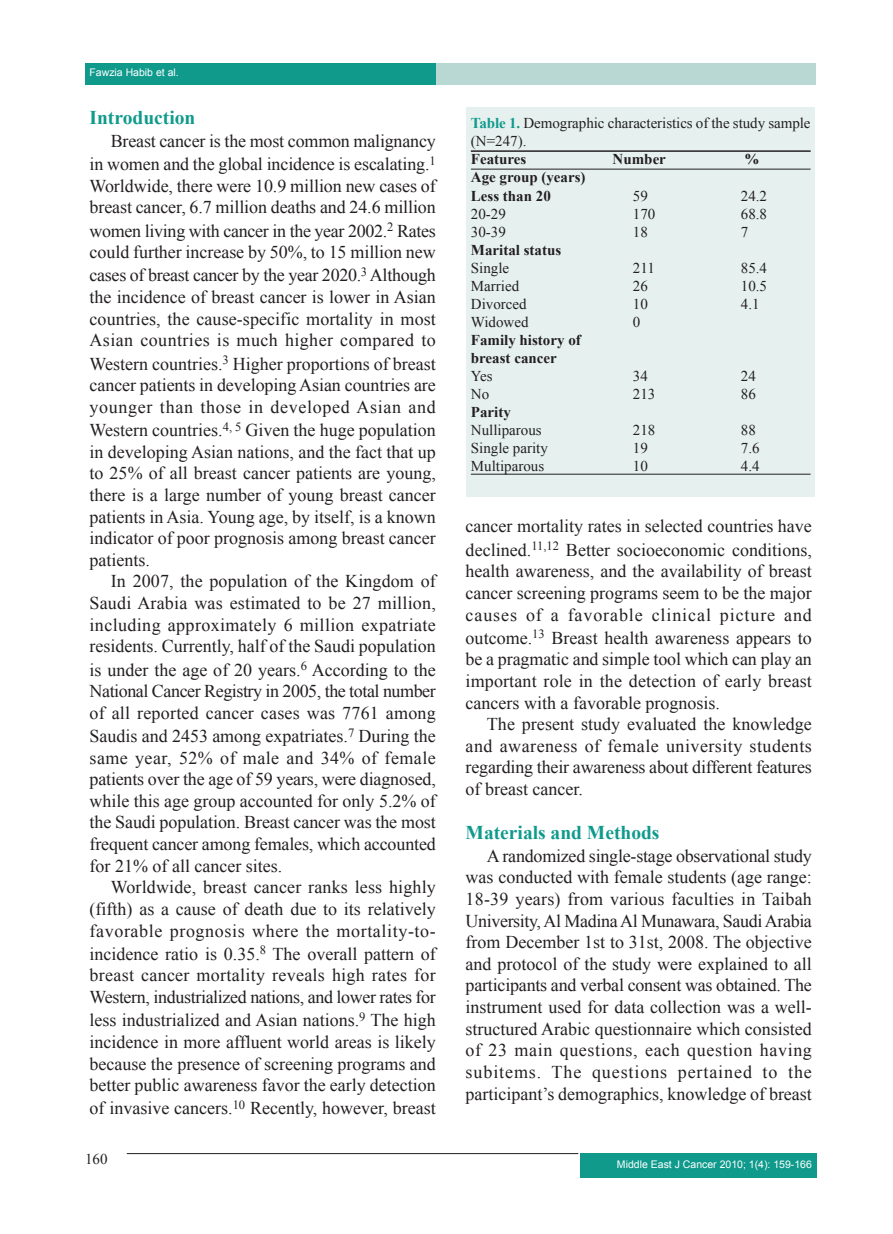
<style>
.page{position:relative;width:893px;height:1234px;background:#fff}
.page>*{position:absolute;margin:0;border:0;box-sizing:border-box;transform-origin:0 0}
.t1{font:700 19.5px "Times New Roman";color:#0f9a8c}
.t2{font:18px/21.6px "Times New Roman";color:#231f20;text-align:justify}
.t3{font:15px/18px "Times New Roman";color:#231f20}
.t4{font:700 15px/18px "Times New Roman";color:#231f20}
.t5{font:10.5px "Arial";color:#fff}
.s1{font-weight:700;color:#0f9a8c}
</style>
<div class="page">
<div style="left:86px;top:64px;width:730px;height:21px;background:#b9d8d4"></div>
<div style="left:85px;top:64px;width:351px;height:21px;background:#0f9a8c"></div>
<div style="left:580px;top:1153px;width:236px;height:24px;background:#0f9a8c"></div>
<hr style="left:127px;top:1152px;width:451px;height:1px;background:#231f20">
<div style="left:466px;top:107px;width:349px;height:390px;background:#e6f1ef"></div>
<hr style="left:471px;top:151px;width:340px;height:1px;background:#231f20">
<hr style="left:471px;top:169px;width:340px;height:1px;background:#231f20">
<hr style="left:471px;top:474px;width:340px;height:1px;background:#231f20">
<p class="t5" style="left:90px;top:66px;width:91px">Fawzia Habib et al.</p>
<p class="t1" style="left:90px;top:107px;width:107px">Introduction</p>
<p class="t2" style="left:90px;top:129px;width:348px;line-height:23.2px;text-align:right">Breast cancer is the most common malignancy<br>in women and the global incidence is escalating.<sup>1</sup></p>
<p class="t2" style="left:90px;top:175px;width:348px">Worldwide, there were 10.9 million new cases of breast cancer, 6.7 million deaths and 24.6 million</p>
<p class="t2" style="left:90px;top:220px;width:348px">women living with cancer in the year 2002.<sup>2</sup> Rates could further increase by 50%, to 15 million new</p>
<p class="t2" style="left:90px;top:264px;width:348px">cases of breast cancer by the year 2020.<sup>3</sup> Although the incidence of breast cancer is lower in Asian countries, the cause-specific mortality in most Asian countries is much higher compared to</p>
<p class="t2" style="left:90px;top:352px;width:348px">Western countries.<sup>3</sup> Higher proportions of breast cancer patients in developing Asian countries are younger than those in developed Asian and</p>
<p class="t2" style="left:90px;top:419px;width:348px">Western countries.<sup>4,</sup> <sup>5</sup> Given the huge population in developing Asian nations, and the fact that up to 25% of all breast cancer patients are young, there is a large number of young breast cancer patients in Asia. Young age, by itself, is a known indicator of poor prognosis among breast cancer patients.</p>
<p class="t2" style="left:90px;top:570px;width:348px;text-indent:21px">In 2007, the population of the Kingdom of Saudi Arabia was estimated to be 27 million, including approximately 6 million expatriate residents. Currently, half of the Saudi population</p>
<p class="t2" style="left:90px;top:658px;width:348px">is under the age of 20 years.<sup>6</sup> According to the National Cancer Registry in 2005, the total number of all reported cancer cases was 7761 among</p>
<p class="t2" style="left:90px;top:725px;width:348px">Saudis and 2453 among expatriates.<sup>7</sup> During the same year, 52% of male and 34% of female patients over the age of 59 years, were diagnosed, while this age group accounted for only 5.2% of the Saudi population. Breast cancer was the most frequent cancer among females, which accounted for 21% of all cancer sites.</p>
<p class="t2" style="left:90px;top:876px;width:348px;text-indent:21px">Worldwide, breast cancer ranks less highly (fifth) as a cause of death due to its relatively favorable prognosis where the mortality-to-</p>
<p class="t2" style="left:90px;top:942px;width:348px">incidence ratio is 0.35.<sup>8</sup> The overall pattern of breast cancer mortality reveals high rates for Western, industrialized nations, and lower rates for</p>
<p class="t2" style="left:90px;top:1009px;width:348px">less industrialized and Asian nations.<sup>9</sup> The high incidence in more affluent world areas is likely because the presence of screening programs and better public awareness favor the early detection</p>
<p class="t2" style="left:90px;top:1097px;width:348px">of invasive cancers.<sup>10</sup> Recently, however, breast</p>
<p class="t3" style="left:85px;top:1149px;width:24px">160</p>
<p class="t3" style="left:471px;top:114px;width:341px"><span class="s1">Table 1.</span> Demographic characteristics of the study sample (N=247).</p>
<p class="t4" style="left:471px;top:150px;width:57px">Features</p>
<p class="t4" style="left:613px;top:150px;width:55px">Number</p>
<p class="t4" style="left:745px;top:150px;width:16px">%</p>
<p class="t4" style="left:471px;top:168px;width:116px">Age group (years)<br>Less than 20</p>
<p class="t3" style="left:633px;top:186px;width:16px">59</p>
<p class="t3" style="left:741px;top:186px;width:28px">24.2</p>
<p class="t3" style="left:471px;top:204px;width:36px">20-29</p>
<p class="t3" style="left:633px;top:204px;width:24px">170</p>
<p class="t3" style="left:741px;top:204px;width:28px">68.8</p>
<p class="t3" style="left:471px;top:222px;width:36px">30-39</p>
<p class="t3" style="left:633px;top:222px;width:16px">18</p>
<p class="t3" style="left:741px;top:222px;width:9px">7</p>
<p class="t4" style="left:471px;top:240px;width:92px">Marital status</p>
<p class="t3" style="left:471px;top:258px;width:40px">Single</p>
<p class="t3" style="left:633px;top:258px;width:23px">211</p>
<p class="t3" style="left:741px;top:258px;width:28px">85.4</p>
<p class="t3" style="left:471px;top:276px;width:50px">Married</p>
<p class="t3" style="left:633px;top:276px;width:16px">26</p>
<p class="t3" style="left:741px;top:276px;width:28px">10.5</p>
<p class="t3" style="left:471px;top:294px;width:57px">Divorced</p>
<p class="t3" style="left:633px;top:294px;width:16px">10</p>
<p class="t3" style="left:741px;top:294px;width:20px">4.1</p>
<p class="t3" style="left:471px;top:312px;width:59px">Widowed</p>
<p class="t3" style="left:633px;top:312px;width:9px">0</p>
<p class="t4" style="left:471px;top:330px;width:111px">Family history of breast cancer</p>
<p class="t3" style="left:471px;top:366px;width:23px">Yes</p>
<p class="t3" style="left:633px;top:366px;width:16px">34</p>
<p class="t3" style="left:741px;top:366px;width:16px">24</p>
<p class="t3" style="left:471px;top:384px;width:20px">No</p>
<p class="t3" style="left:633px;top:384px;width:24px">213</p>
<p class="t3" style="left:741px;top:384px;width:16px">86</p>
<p class="t4" style="left:471px;top:402px;width:41px">Parity</p>
<p class="t3" style="left:471px;top:420px;width:72px">Nulliparous</p>
<p class="t3" style="left:633px;top:420px;width:24px">218</p>
<p class="t3" style="left:741px;top:420px;width:16px">88</p>
<p class="t3" style="left:471px;top:438px;width:79px">Single parity</p>
<p class="t3" style="left:633px;top:438px;width:16px">19</p>
<p class="t3" style="left:741px;top:438px;width:20px">7.6</p>
<p class="t3" style="left:471px;top:456px;width:75px">Multiparous</p>
<p class="t3" style="left:633px;top:456px;width:16px">10</p>
<p class="t3" style="left:741px;top:456px;width:20px">4.4</p>
<p class="t2" style="left:466px;top:514px;width:348px;line-height:23.2px">cancer mortality rates in selected countries have declined.<sup>11,12</sup> Better socioeconomic conditions,</p>
<p class="t2" style="left:466px;top:560px;width:348px">health awareness, and the availability of breast cancer screening programs seem to be the major causes of a favorable clinical picture and</p>
<p class="t2" style="left:466px;top:626px;width:348px">outcome.<sup>13</sup> Breast health awareness appears to be a pragmatic and simple tool which can play an important role in the detection of early breast cancers with a favorable prognosis.</p>
<p class="t2" style="left:466px;top:713px;width:348px;text-indent:21px">The present study evaluated the knowledge and awareness of female university students regarding their awareness about different features of breast cancer.</p>
<p class="t1" style="left:466px;top:821px;width:195px">Materials and Methods</p>
<p class="t2" style="left:466px;top:844px;width:348px;text-indent:21px">A randomized single-stage observational study was conducted with female students (age range:<br>18-39 years) from various faculties in Taibah University, Al Madina Al Munawara, Saudi Arabia from December 1st to 31st, 2008. The objective and protocol of the study were explained to all participants and verbal consent was obtained. The instrument used for data collection was a well&shy;structured Arabic questionnaire which consisted of 23 main questions, each question having subitems. The questions pertained to the participant’s demographics, knowledge of breast</p>
<p class="t5" style="left:617px;top:1158px;width:196px">Middle East J Cancer 2010; 1(4): 159-166</p>
</div>
